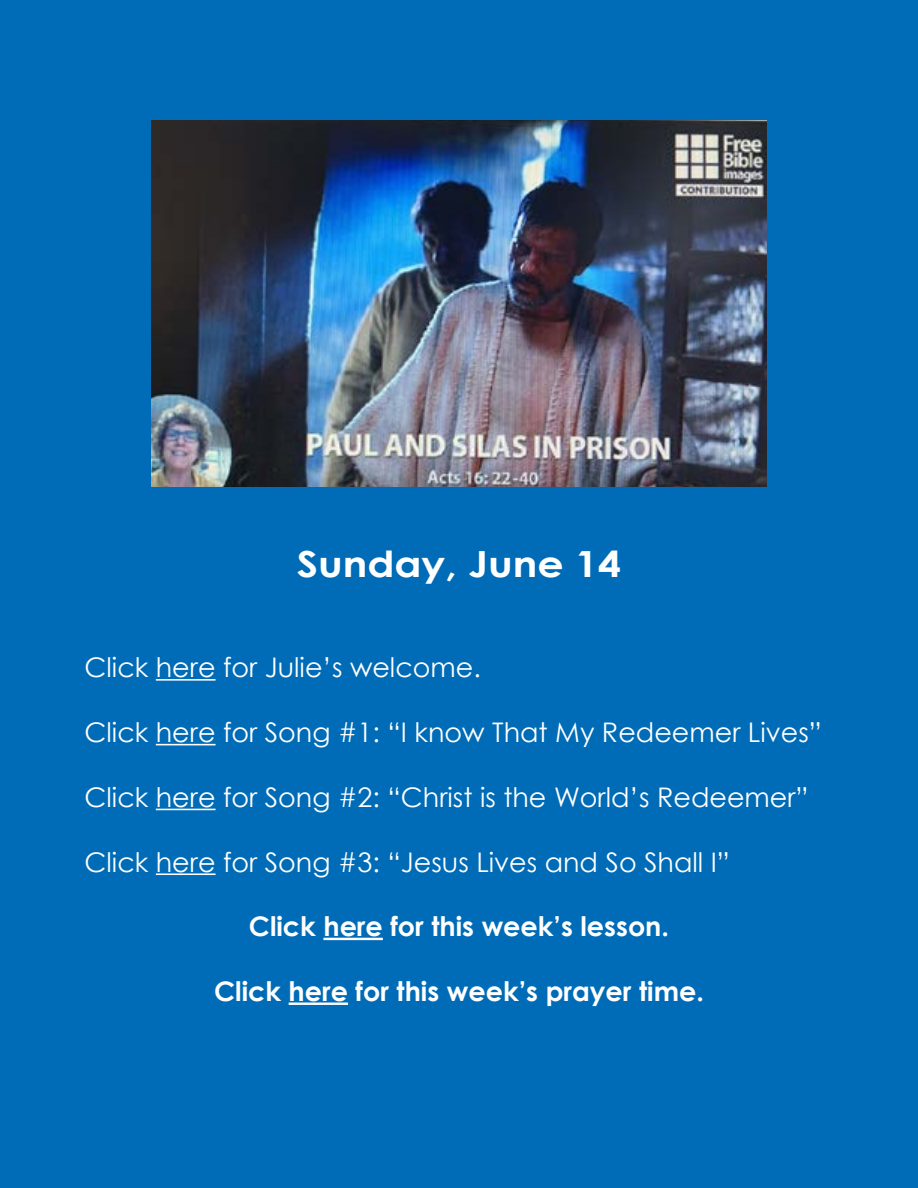
<style>
.page{position:relative;width:918px;height:1188px;background:#006cb7}
.page>*{position:absolute;margin:0;border:0;box-sizing:border-box;transform-origin:0 0}
.t1{font:700 36px "Century Gothic";color:#fff;scale:1.14 1}
.t2{font:27px "Century Gothic";color:#fff}
.t3{font:700 27px "Century Gothic";color:#fff}
</style>
<div class="page">
<img style="left:152px;top:121px;width:614px;height:366px">
<hr style="left:156px;top:679px;width:60px;height:2px;background:#fff">
<hr style="left:156px;top:744px;width:60px;height:1px;background:#fff">
<hr style="left:156px;top:809px;width:60px;height:1px;background:#fff">
<hr style="left:156px;top:873px;width:60px;height:2px;background:#fff">
<hr style="left:323px;top:938px;width:60px;height:2px;background:#fff">
<hr style="left:289px;top:1003px;width:59px;height:2px;background:#fff">
<h1 class="t1" style="left:297px;top:537px;width:286px">Sunday, June 14</h1>
<p class="t2" style="left:85px;top:649px;width:398px">Click here for Julie’s welcome.</p>
<p class="t2" style="left:85px;top:713px;width:739px">Click here for Song #1: “I know That My Redeemer Lives”</p>
<p class="t2" style="left:85px;top:778px;width:726px">Click here for Song #2: “Christ is the World’s Redeemer”</p>
<p class="t2" style="left:85px;top:843px;width:647px">Click here for Song #3: “Jesus Lives and So Shall I”</p>
<p class="t3" style="left:249px;top:906px;width:422px">Click here for this week’s lesson.</p>
<p class="t3" style="left:214px;top:971px;width:491px">Click here for this week’s prayer time.</p>
</div>
